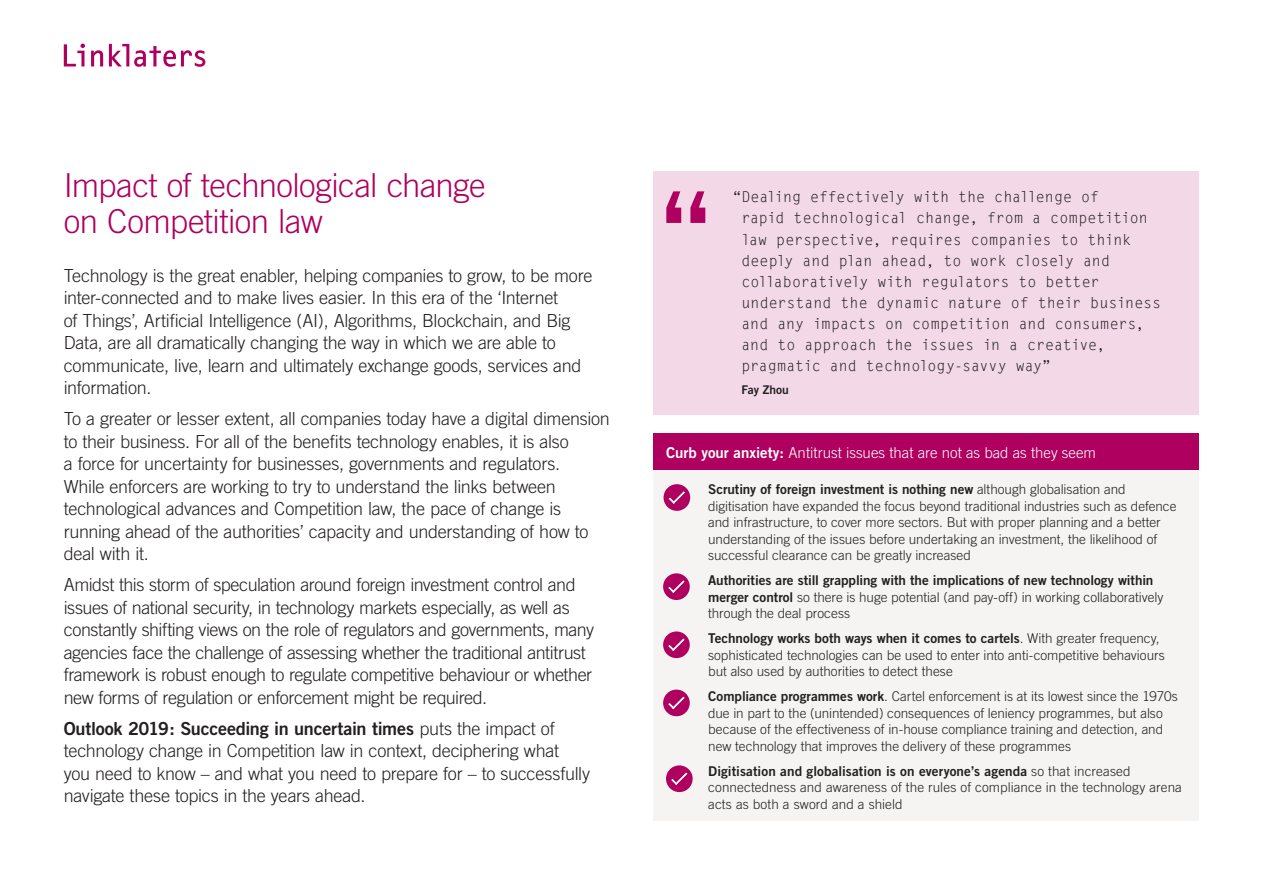
<style>
.page{position:relative;width:1263px;height:893px;background:#fff}
.page>*{position:absolute;margin:0;border:0;box-sizing:border-box;transform-origin:0 0}
.Section_title{font:300 33px/36px "Trade Gothic";letter-spacing:-.015em;color:#af005f}
.Bodycopy-9_11pt_UNAL{font:300 18px/22.5px "Trade Gothic";letter-spacing:-.015em;color:#231f20}
.Intro{font:300 18px/22.5px "Trade Gothic";letter-spacing:-.025em;color:#231f20}
.Quotee_name-8_10pt_B{font:15px/21px "Letter Gothic";letter-spacing:-.005em;color:#231f20}
.Stat_Body_text{font:300 15px "Trade Gothic";color:#fff}
.Bodycopy-9_11pt_UNAL-2{font:300 13.5px/16.5px "Trade Gothic";color:#231f20}
.Bodycopy-9_11pt_UNAL-3{font:13.5px/16.5px "Trade Gothic Bold Two";letter-spacing:-.005em;color:#231f20}
.Quotee_name-8_10pt_B-2{font:12px "Trade Gothic Bold Two";color:#231f20}
.s1{font-family:"Trade Gothic Bold Two";font-weight:400}
.s2{font-family:"Trade Gothic";font-weight:300}
</style>
<div class="page">
<svg style="left:64px;top:44px;width:21px;height:22px"></svg>
<svg style="left:91px;top:50px;width:12px;height:16px"></svg>
<svg style="left:109px;top:44px;width:96px;height:23px"></svg>
<div style="left:653px;top:433px;width:546px;height:37px;background:#af005f"></div>
<div style="left:653px;top:470px;width:546px;height:351px;background:#f5f4f2"></div>
<div style="left:663px;top:484px;width:27px;height:27px;background:#af005f;border-radius:50%"></div>
<svg style="left:668px;top:491px;width:17px;height:13px"></svg>
<div style="left:663px;top:573px;width:27px;height:27px;background:#af005f;border-radius:50%"></div>
<svg style="left:668px;top:580px;width:17px;height:13px"></svg>
<div style="left:663px;top:631px;width:27px;height:27px;background:#af005f;border-radius:50%"></div>
<svg style="left:668px;top:638px;width:17px;height:13px"></svg>
<div style="left:663px;top:690px;width:27px;height:26px;background:#af005f;border-radius:50%"></div>
<svg style="left:668px;top:696px;width:17px;height:14px"></svg>
<div style="left:666px;top:765px;width:27px;height:27px;background:#af005f;border-radius:50%"></div>
<svg style="left:671px;top:772px;width:17px;height:13px"></svg>
<div style="left:653px;top:171px;width:546px;height:244px;background:#f3d9e7"></div>
<svg style="left:666px;top:191px;width:39px;height:32px"></svg>
<p class="Section_title" style="left:64px;top:167px;width:423px">Impact of technological change on Competition law</p>
<p class="Bodycopy-9_11pt_UNAL" style="left:64px;top:264px;width:530px">Technology is the great enabler, helping companies to grow, to be more inter-connected and to make lives easier. In this era of the ‘Internet<br>of Things’, Artificial Intelligence (AI), Algorithms, Blockchain, and Big Data, are all dramatically changing the way in which we are able to communicate, live, learn and ultimately exchange goods, services and information.</p>
<p class="Bodycopy-9_11pt_UNAL" style="left:64px;top:407px;width:548px">To a greater or lesser extent, all companies today have a digital dimension to their business. For all of the benefits technology enables, it is also<br>a force for uncertainty for businesses, governments and regulators.<br>While enforcers are working to try to understand the links between technological advances and Competition law, the pace of change is running ahead of the authorities’ capacity and understanding of how to deal with it.</p>
<p class="Intro" style="left:64px;top:573px;width:532px">Amidst this storm of speculation around foreign investment control and issues of national security, in technology markets especially, as well as constantly shifting views on the role of regulators and governments, many agencies face the challenge of assessing whether the traditional antitrust framework is robust enough to regulate competitive behaviour or whether new forms of regulation or enforcement might be required.</p>
<p class="Bodycopy-9_11pt_UNAL" style="left:64px;top:717px;width:528px"><span class="s1">Outlook 2019: Succeeding in uncertain times</span> puts the impact of technology change in Competition law in context, deciphering what you need to know – and what you need to prepare for – to successfully navigate these topics in the years ahead.</p>
<p class="Quotee_name-8_10pt_B" style="left:741px;top:186px;width:421px;text-indent:-9px">“Dealing effectively with the challenge of<br>rapid technological change, from a competition law perspective, requires companies to think deeply and plan ahead, to work closely and collaboratively with regulators to better understand the dynamic nature of their business and any impacts on competition and consumers, and to approach the issues in a creative, pragmatic and technology-savvy way”</p>
<p class="Quotee_name-8_10pt_B-2" style="left:741px;top:382px;width:49px">Fay Zhou</p>
<p class="Stat_Body_text" style="left:666px;top:443px;width:431px"><span class="s1">Curb your anxiety:</span> Antitrust issues that are not as bad as they seem</p>
<p class="Bodycopy-9_11pt_UNAL-2" style="left:708px;top:481px;width:470px"><span class="s1">Scrutiny of foreign investment is nothing new</span> although globalisation and digitisation have expanded the focus beyond traditional industries such as defence and infrastructure, to cover more sectors. But with proper planning and a better understanding of the issues before undertaking an investment, the likelihood of successful clearance can be greatly increased</p>
<p class="Bodycopy-9_11pt_UNAL-3" style="left:708px;top:572px;width:457px">Authorities are still grappling with the implications of new technology within merger control <span class="s2">so there is huge potential (and pay-off) in working collaboratively through the deal process</span></p>
<p class="Bodycopy-9_11pt_UNAL-2" style="left:708px;top:630px;width:458px"><span class="s1">Technology works both ways when it comes to cartels</span>. With greater frequency, sophisticated technologies can be used to enter into anti-competitive behaviours but also used by authorities to detect these</p>
<p class="Bodycopy-9_11pt_UNAL-2" style="left:708px;top:688px;width:471px"><span class="s1">Compliance programmes work</span>. Cartel enforcement is at its lowest since the 1970s due in part to the (unintended) consequences of leniency programmes, but also because of the effectiveness of in-house compliance training and detection, and new technology that improves the delivery of these programmes</p>
<p class="Bodycopy-9_11pt_UNAL-2" style="left:708px;top:762px;width:475px"><span class="s1">Digitisation and globalisation is on everyone’s agenda</span> so that increased connectedness and awareness of the rules of compliance in the technology arena acts as both a sword and a shield</p>
</div>
